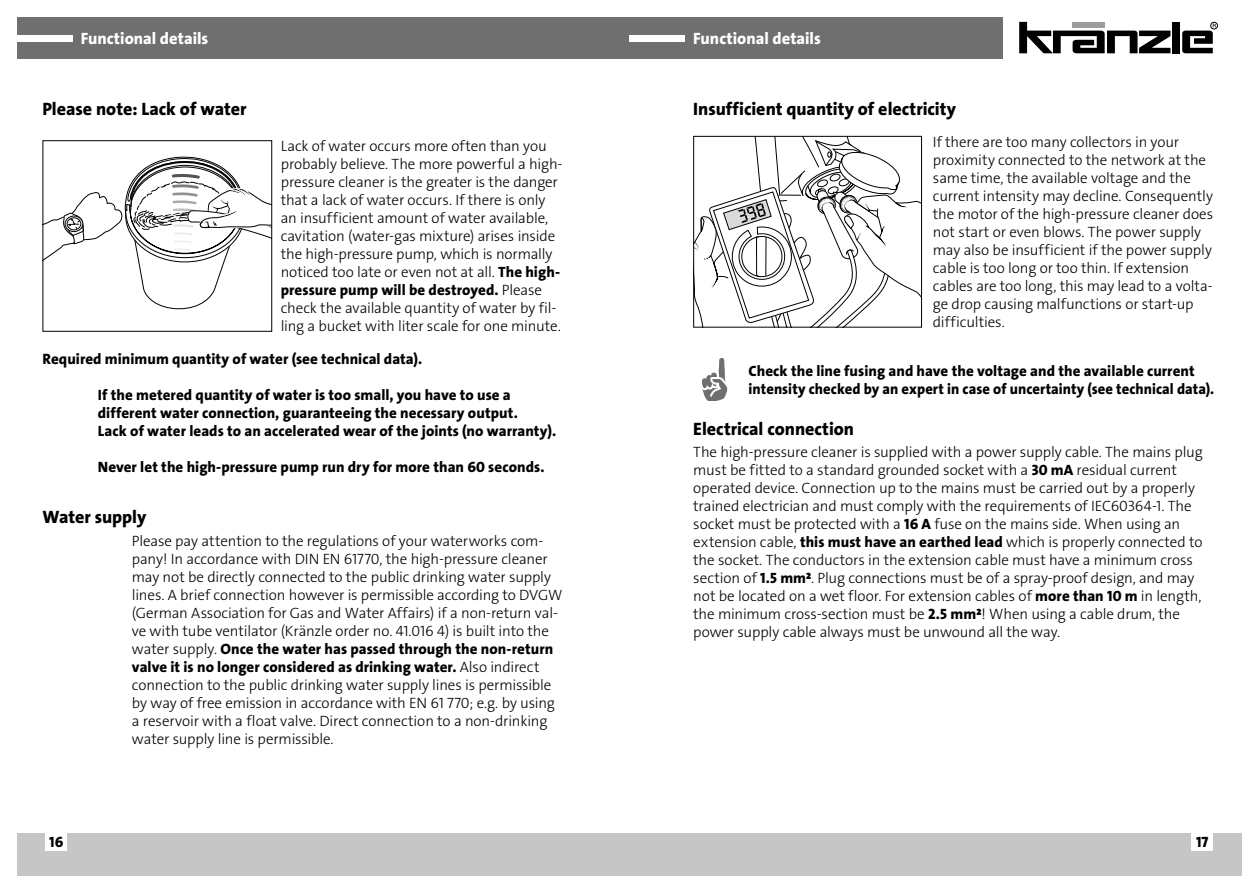
<style>
.page{position:relative;width:1259px;height:893px;background:#fff}
.page>*{position:absolute;margin:0;border:0;box-sizing:border-box;transform-origin:0 0}
.t1{font:18px "The Sans LP8 Ex Bld";color:#000}
.t2{font:16.5px "The Sans LP8 Ex Bld";color:#fff}
.t3{font:15px/18px "The Sans LP3 Lig";letter-spacing:-.01em;color:#000}
.t4{font:15px/18px "The Sans LP8 Ex Bld";letter-spacing:.005em;color:#000}
.s1{font-family:"The Sans LP8 Ex Bld"}
.s2{font-family:"The Sans LP3 Lig"}
</style>
<div class="page">
<div style="left:629px;top:833px;width:613px;height:43px;background:#c6c6c6"></div>
<div style="left:17px;top:833px;width:612px;height:43px;background:#c6c6c6"></div>
<div style="left:1191px;top:833px;width:22px;height:18px;background:#fff"></div>
<div style="left:46px;top:833px;width:21px;height:18px;background:#fff"></div>
<div style="left:17px;top:17px;width:985px;height:41px;background:#706f6f"></div>
<div style="left:17px;top:35px;width:55px;height:6px;background:#fff"></div>
<div style="left:629px;top:35px;width:56px;height:6px;background:#fff"></div>
<svg style="left:1019px;top:22px;width:151px;height:31px"></svg>
<div style="left:1172px;top:22px;width:7px;height:31px;background:#000"></div>
<div style="left:1210px;top:22px;width:7px;height:7px;border:1px solid #000;border-radius:50%"></div>
<svg style="left:1182px;top:24px;width:34px;height:29px"></svg>
<svg style="left:693px;top:136px;width:229px;height:192px"></svg>
<svg style="left:42px;top:140px;width:230px;height:192px"></svg>
<svg style="left:702px;top:358px;width:26px;height:42px"></svg>
<p class="t2" style="left:81px;top:28px;width:129px">Functional details</p>
<p class="t2" style="left:693px;top:28px;width:129px">Functional details</p>
<p class="t1" style="left:43px;top:98px;width:205px">Please note: Lack of water</p>
<p class="t3" style="left:281px;top:137px;width:283px">Lack of water occurs more often than you probably believe. The more powerful a high&shy;pressure cleaner is the greater is the danger that a lack of water occurs. If there is only an insufficient amount of water available, cavitation (water-gas mixture) arises inside the high-pressure pump, which is normally noticed too late or even not at all. <span class="s1">The high-</span></p>
<p class="t4" style="left:281px;top:281px;width:263px">pressure pump will be destroyed. <span class="s2">Please</span></p>
<p class="t3" style="left:281px;top:299px;width:282px">check the available quantity of water by fil&shy;ling a bucket with liter scale for one minute.</p>
<p class="t4" style="left:43px;top:350px;width:381px">Required minimum quantity of water (see technical data).</p>
<p class="t4" style="left:98px;top:386px;width:460px">If the metered quantity of water is too small, you have to use a different water connection, guaranteeing the necessary output.<br>Lack of water leads to an accelerated wear of the joints (no warranty).</p>
<p class="t4" style="left:98px;top:458px;width:448px">Never let the high-pressure pump run dry for more than 60 seconds.</p>
<p class="t1" style="left:43px;top:506px;width:105px">Water supply</p>
<p class="t3" style="left:132px;top:532px;width:432px">Please pay attention to the regulations of your waterworks com&shy;pany! In accordance with DIN EN 61770, the high-pressure cleaner may not be directly connected to the public drinking water supply lines. A brief connection however is permissible according to DVGW (German Association for Gas and Water Affairs) if a non-return val&shy;ve with tube ventilator (Kränzle order no. 41.016 4) is built into the</p>
<p class="t4" style="left:132px;top:640px;width:423px"><span class="s2">water supply.</span> Once the water has passed through the non-return valve it is no longer considered as drinking water. <span class="s2">Also indirect</span></p>
<p class="t3" style="left:132px;top:676px;width:424px">connection to the public drinking water supply lines is permissible by way of free emission in accordance with EN 61 770; e.g. by using a reservoir with a float valve. Direct connection to a non-drinking water supply line is permissible.</p>
<p class="t1" style="left:693px;top:98px;width:264px">Insufficient quantity of electricity</p>
<p class="t3" style="left:933px;top:133px;width:282px">If there are too many collectors in your proximity connected to the network at the same time, the available voltage and the current intensity may decline. Consequently the motor of the high-pressure cleaner does not start or even blows. The power supply may also be insufficient if the power supply cable is too long or too thin. If extension cables are too long, this may lead to a volta&shy;ge drop causing malfunctions or start-up difficulties.</p>
<p class="t4" style="left:748px;top:362px;width:467px">Check the line fusing and have the voltage and the available current intensity checked by an expert in case of uncertainty (see technical data).</p>
<p class="t1" style="left:693px;top:417px;width:162px">Electrical connection</p>
<p class="t3" style="left:693px;top:443px;width:511px">The high-pressure cleaner is supplied with a power supply cable. The mains plug must be fitted to a standard grounded socket with a <span class="s1">30 mA</span> residual current operated device. Connection up to the mains must be carried out by a properly trained electrician and must comply with the requirements of IEC60364-1. The socket must be protected with a <span class="s1">16 A</span> fuse on the mains side. When using an extension cable, <span class="s1">this must have an earthed lead</span> which is properly connected to the socket. The conductors in the extension cable must have a minimum cross section of <span class="s1">1.5 mm²</span>. Plug connections must be of a spray-proof design, and may not be located on a wet floor. For extension cables of <span class="s1">more than 10 m</span> in length, the minimum cross-section must be <span class="s1">2.5 mm²</span>! When using a cable drum, the power supply cable always must be unwound all the way.</p>
<p class="t4" style="left:49px;top:833px;width:16px">16</p>
<p class="t4" style="left:1196px;top:833px;width:14px">17</p>
</div>
